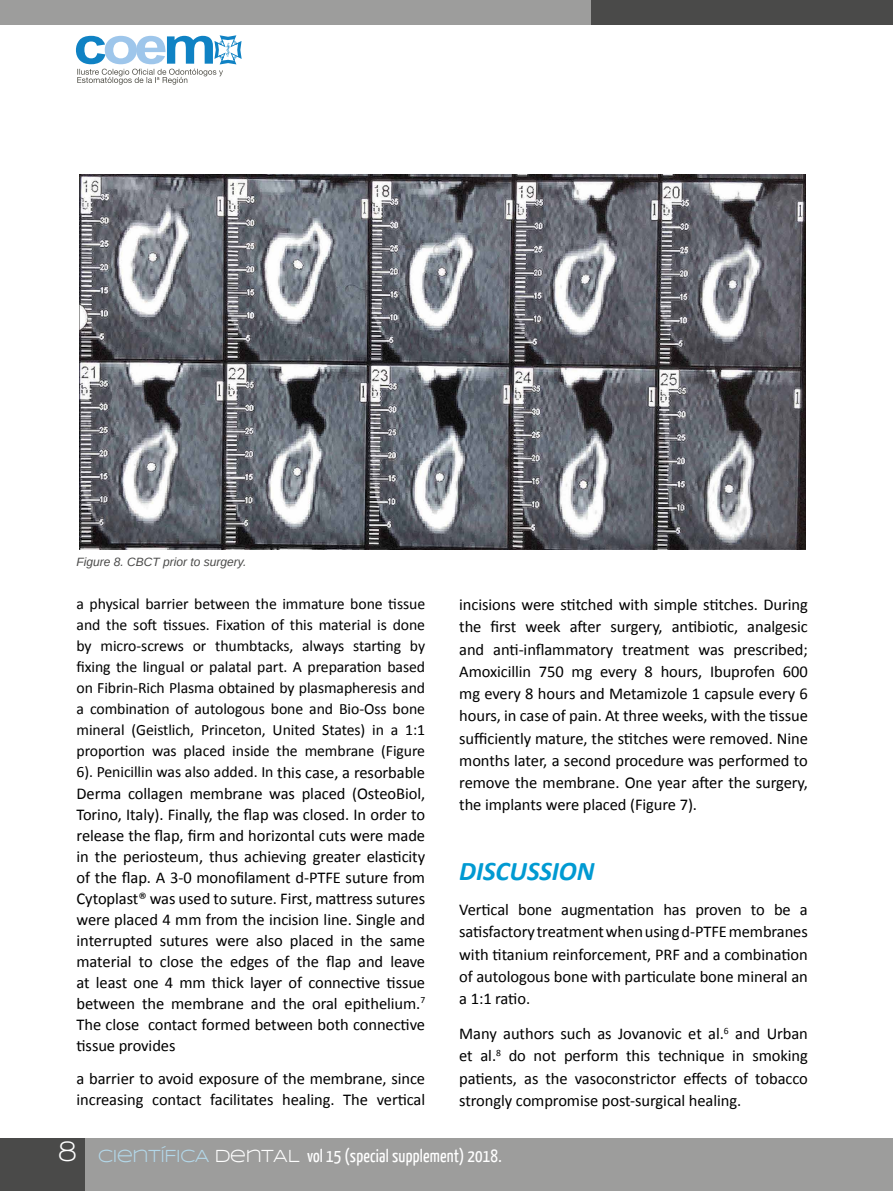
<style>
.page{position:relative;width:893px;height:1191px;background:#fff}
.page>*{position:absolute;margin:0;border:0;box-sizing:border-box;transform-origin:0 0}
.t1{font:italic 700 27px "Calibri";letter-spacing:-.005em;color:#019ad2}
.t2{font:18px "Yanone Kaffeesatz";letter-spacing:.01em;color:#fff}
.t3{font:16.5px/22.2px "Calibri";letter-spacing:-.005em;color:#000;text-align:justify}
.t4{font:15.75px/21px "Calibri";letter-spacing:-.005em;color:#000;text-align:justify}
.t5{font:italic 12px "Arimo";color:#4a4a49}
.s1{font-size:16.5px}
.s2{font-family:"Walkway";font-weight:700;font-size:30px}
.s3{font-family:"Syncopate";color:#b3d8ea}
.s4{font-family:"Syncopate"}
</style>
<div class="page">
<div style="left:0;top:1138px;width:893px;height:53px;background:#9d9d9c"></div>
<div style="left:0;top:1138px;width:85px;height:53px;background:#4a4a49"></div>
<div style="left:0;top:0;width:893px;height:25px;background:#9d9d9c"></div>
<div style="left:591px;top:0;width:302px;height:25px;background:#4a4a49"></div>
<svg style="left:76px;top:35px;width:166px;height:50px"></svg>
<img style="left:80px;top:174px;width:726px;height:375px">
<p class="t5" style="left:77px;top:554px;width:171px">Figure 8. CBCT prior to surgery.</p>
<p class="t4" style="left:77px;top:594px;width:350px">a physical barrier between the immature bone tissue and the soft tissues. Fixation of this material is done by micro-screws or thumbtacks, always starting by fixing the lingual or palatal part. A preparation based on Fibrin-Rich Plasma obtained by plasmapheresis and a combination of autologous bone and Bio-Oss bone mineral (Geistlich, Princeton, United States) in a 1:1 proportion was placed inside the membrane (Figure 6). Penicillin was also added. In <span class="s1">this case, a resorbable</span></p>
<p class="t3" style="left:77px;top:782px;width:350px;line-height:21px">Derma collagen membrane was placed (OsteoBiol, Torino, Italy). Finally, the flap was closed. In order to release the flap, firm and horizontal cuts were made in the periosteum, thus achieving greater elasticity of the flap. A 3-0 monofilament d-PTFE suture from Cytoplast® was used to suture. First, mattress sutures were placed 4 mm from the incision line. Single and interrupted sutures were also placed in the same material to close the edges of the flap and leave at least one 4 mm thick layer of connective tissue between the membrane and the oral epithelium.<sup>7<br></sup>The close contact formed between both connective tissue provides</p>
<p class="t3" style="left:77px;top:1068px;width:350px;line-height:21px">a barrier to avoid exposure of the membrane, since increasing contact facilitates healing. The vertical</p>
<p class="t3" style="left:459px;top:593px;width:350px">incisions were stitched with simple stitches. During the first week after surgery, antibiotic, analgesic and anti-inflammatory treatment was prescribed; Amoxicillin 750 mg every 8 hours, Ibuprofen 600 mg every 8 hours and Metamizole 1 capsule every 6 hours, in case of pain. At three weeks, with the tissue sufficiently mature, the stitches were removed. Nine months later, a second procedure was performed to remove the membrane. One year after the surgery, the implants were placed (Figure 7).</p>
<h1 class="t1" style="left:459px;top:854px;width:137px">DISCUSSION</h1>
<p class="t3" style="left:459px;top:898px;width:350px">Vertical bone augmentation has proven to be a satisfactory treatment when using d-PTFE membranes with titanium reinforcement, PRF and a combination of autologous bone with particulate bone mineral an a 1:1 ratio.</p>
<p class="t3" style="left:459px;top:1022px;width:350px">Many authors such as Jovanovic et al.<sup>6</sup> and Urban et al.<sup>8</sup> do not perform this technique in smoking patients, as the vasoconstrictor effects of tobacco strongly compromise post-surgical healing.</p>
<p class="t2" style="left:59px;top:1144px;width:445px"><span class="s2">8</span> <span class="s3">CIENTÍFICA</span> <span class="s4">DENTAL</span> vol 15 (special supplement) 2018.</p>
</div>
